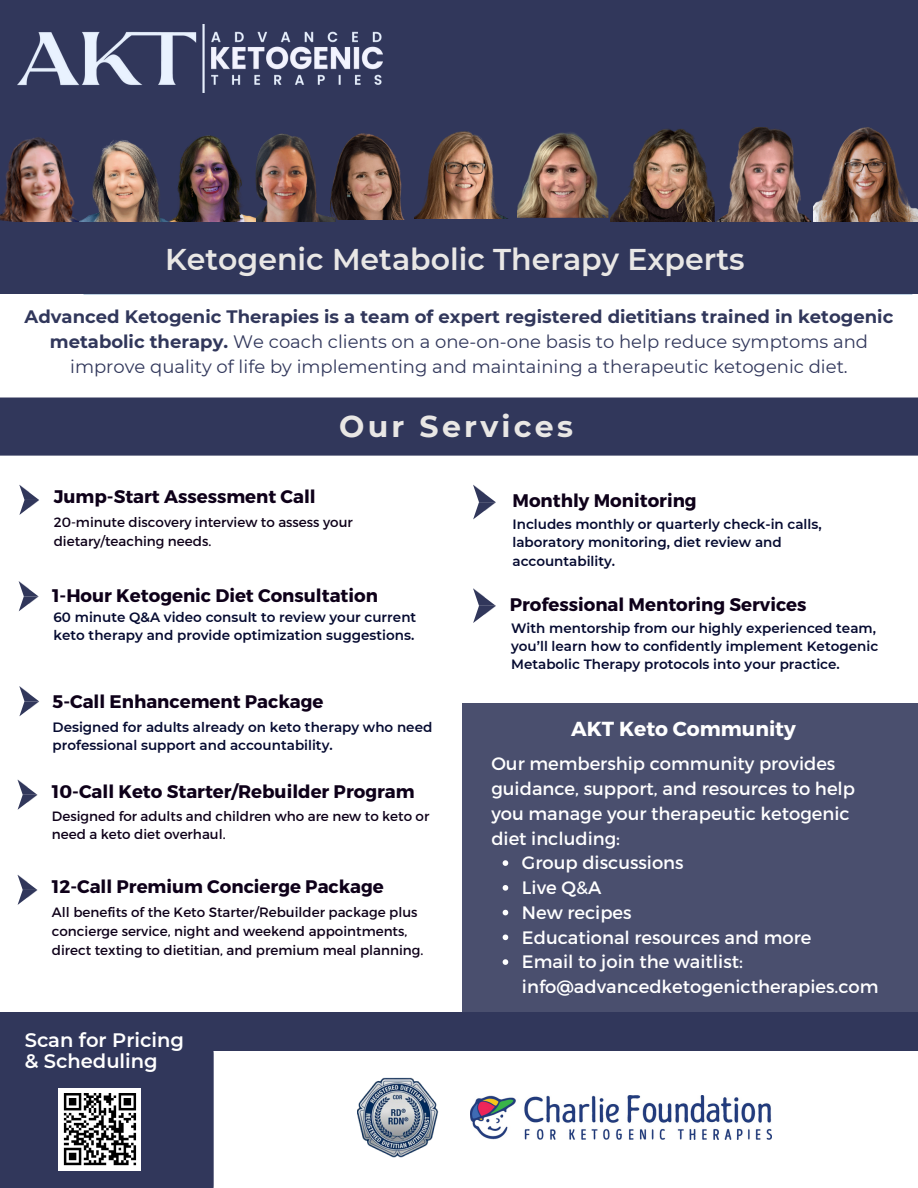
<style>
.page{position:relative;width:918px;height:1188px;background:#fff}
.page>*{position:absolute;margin:0;border:0;box-sizing:border-box;transform-origin:0 0}
.t1{font:600 30px "Montserrat";color:#e9e7e5}
.t2{font:700 30px "Montserrat";letter-spacing:.11em;color:#e9e7e5}
.t3{font:700 20.25px "Montserrat";color:#fff}
.t4{font:600 19.5px/21.3px "Montserrat";color:#fff}
.t5{font:700 18.15px "Montserrat";color:#0e0019}
.t6{font:18px/24.8px "Montserrat";color:#fff}
.t7{font:18px/24.8px "Montserrat";color:#31375b;text-align:center}
.t8{font:600 13.5px/18px "Montserrat";color:#050a30}
.t9{font:13.5px/18.8px "Montserrat";color:#0e0019}
.s1{font-weight:700}
</style>
<div class="page">
<div style="left:0;top:1012px;width:918px;height:39px;background:#31375b"></div>
<img style="left:471px;top:1095px;width:300px;height:44px">
<div style="left:0;top:0;width:918px;height:294px;background:#31375b"></div>
<img style="left:358px;top:1077px;width:81px;height:81px">
<svg style="left:0;top:1051px;width:214px;height:137px"></svg>
<img style="left:336px;top:131px;width:172px;height:88px">
<img style="left:256px;top:133px;width:80px;height:89px">
<img style="left:518px;top:133px;width:91px;height:84px">
<img style="left:0;top:137px;width:80px;height:85px">
<img style="left:716px;top:127px;width:98px;height:95px">
<img style="left:611px;top:128px;width:103px;height:94px">
<img style="left:80px;top:140px;width:82px;height:82px">
<img style="left:814px;top:127px;width:104px;height:95px">
<img style="left:18px;top:25px;width:364px;height:67px">
<svg style="left:473px;top:485px;width:23px;height:34px"></svg>
<svg style="left:18px;top:780px;width:19px;height:30px"></svg>
<svg style="left:19px;top:485px;width:20px;height:30px"></svg>
<svg style="left:19px;top:686px;width:20px;height:30px"></svg>
<svg style="left:19px;top:581px;width:19px;height:30px"></svg>
<svg style="left:18px;top:875px;width:19px;height:30px"></svg>
<div style="left:0;top:398px;width:918px;height:58px;background:#31375b"></div>
<div style="left:462px;top:703px;width:456px;height:322px;background:#4a4f6e"></div>
<svg style="left:473px;top:589px;width:23px;height:34px"></svg>
<img style="left:162px;top:135px;width:94px;height:87px">
<svg style="left:503px;top:860px;width:5px;height:6px"></svg>
<svg style="left:503px;top:885px;width:5px;height:6px"></svg>
<svg style="left:503px;top:910px;width:5px;height:5px"></svg>
<svg style="left:503px;top:935px;width:5px;height:5px"></svg>
<svg style="left:503px;top:959px;width:5px;height:6px"></svg>
<p class="t1" style="left:165px;top:241px;width:581px">Ketogenic Metabolic Therapy Experts</p>
<h3 class="t7" style="left:25px;top:304px;width:870px"><span class="s1">Advanced Ketogenic Therapies is a team of expert registered dietitians trained in ketogenic metabolic therapy.</span> We coach clients on a one-on-one basis to help reduce symptoms and improve quality of life by implementing and maintaining a therapeutic ketogenic diet.</h3>
<h4 class="t2" style="left:339px;top:408px;width:235px">Our Services</h4>
<p class="t5" style="left:54px;top:485px;width:264px">Jump-Start Assessment Call</p>
<p class="t9" style="left:54px;top:513px;width:301px">20-minute discovery interview to assess your dietary/teaching needs.</p>
<p class="t5" style="left:52px;top:584px;width:327px">1-Hour Ketogenic Diet Consultation</p>
<p class="t8" style="left:54px;top:609px;width:364px">60 minute Q&amp;A video consult to review your current keto therapy and provide optimization suggestions.</p>
<p class="t5" style="left:53px;top:690px;width:273px">5-Call Enhancement Package</p>
<p class="t8" style="left:53px;top:718px;width:381px">Designed for adults already on keto therapy who need professional support and accountability.</p>
<p class="t5" style="left:52px;top:780px;width:364px">10-Call Keto Starter/Rebuilder Program</p>
<p class="t9" style="left:52px;top:807px;width:379px;line-height:18px">Designed for adults and children who are new to keto or need a keto diet overhaul.</p>
<p class="t5" style="left:52px;top:875px;width:333px">12-Call Premium Concierge Package</p>
<h1 class="t9" style="left:52px;top:903px;width:373px">All benefits of the Keto Starter/Rebuilder package plus concierge service, night and weekend appointments, direct texting to dietitian, and premium meal planning.</h1>
<h5 class="t4" style="left:25px;top:1029px;width:161px">Scan for Pricing &amp; Scheduling</h5>
<p class="t5" style="left:513px;top:488px;width:186px">Monthly Monitoring</p>
<p class="t8" style="left:513px;top:515px;width:311px;line-height:18.5px">Includes monthly or quarterly check-in calls, laboratory monitoring, diet review and accountability.</p>
<h1 class="t5" style="left:510px;top:593px;width:298px">Professional Mentoring Services</h1>
<p class="t8" style="left:511px;top:619px;width:369px">With mentorship from our highly experienced team, you’ll learn how to confidently implement Ketogenic<br>Metabolic Therapy protocols into your practice.</p>
<h3 class="t3" style="left:571px;top:715px;width:226px">AKT Keto Community</h3>
<p class="t6" style="left:491px;top:751px;width:365px">Our membership community provides guidance, support, and resources to help you manage your therapeutic ketogenic diet including:</p>
<p class="t6" style="left:522px;top:850px;width:163px">Group discussions</p>
<h3 class="t6" style="left:522px;top:874px;width:81px">Live Q&amp;A</h3>
<h5 class="t6" style="left:522px;top:899px;width:111px">New recipes</h5>
<p class="t6" style="left:522px;top:924px;width:291px">Educational resources and more</p>
<h3 class="t6" style="left:522px;top:949px;width:358px">Email to join the waitlist: info@advancedketogenictherapies.com</h3>
</div>
